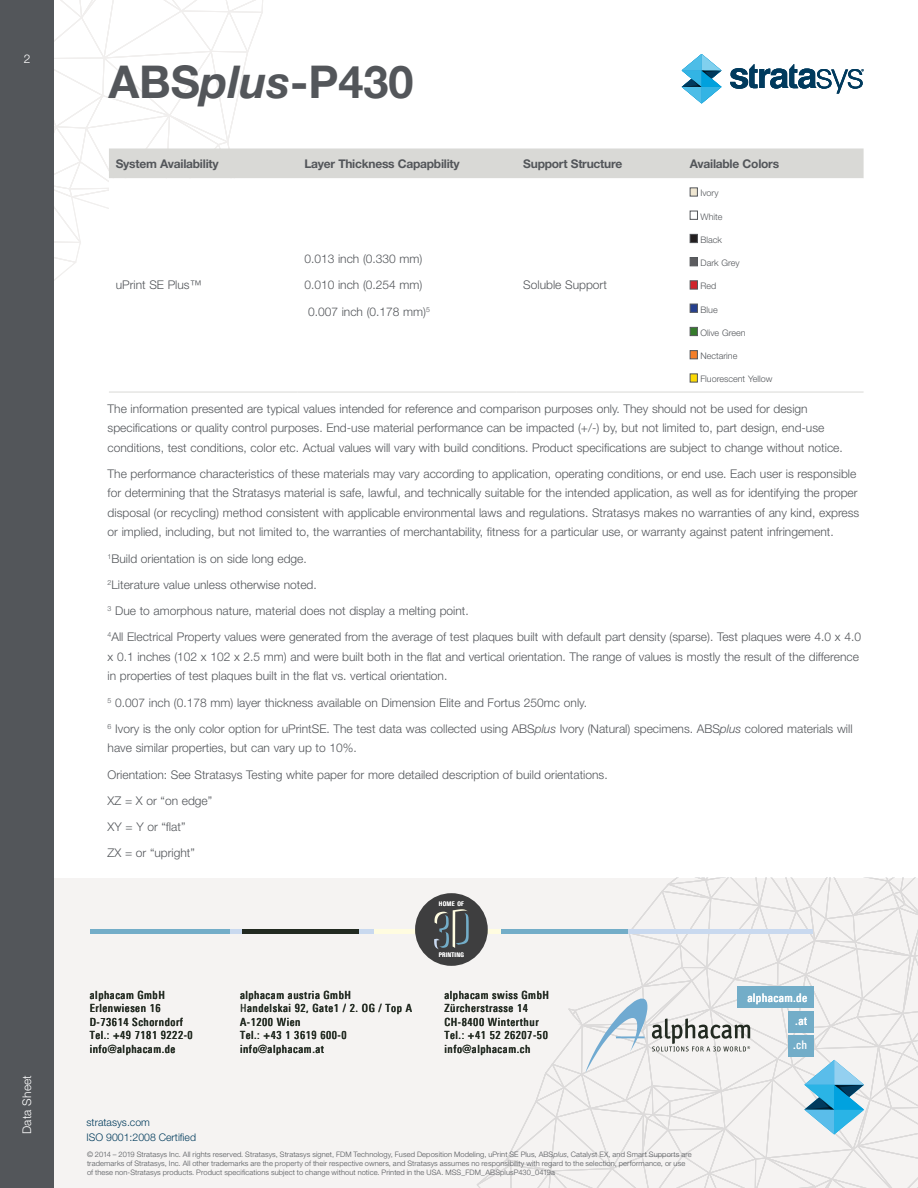
<style>
.page{position:relative;width:918px;height:1188px;background:#fff}
.page>*{position:absolute;margin:0;border:0;box-sizing:border-box;transform-origin:0 0}
.Page_Title{font:700 45px "Helvetica Neue";color:#53565a}
.Para{font:300 12px/19.5px "Helvetica Neue LT Std";color:#53565a}
.TBL_-_Body{font:300 12px "Helvetica Neue LT Std";color:#53565a}
.TBL_-_Header{font:700 12px "Helvetica Neue LT Std";letter-spacing:-.02em;color:#53565a}
.t1{font:500 12px/23px "Linotype Univers 520 Cn";letter-spacing:.025em;color:#fff;text-align:right}
.t2{font:300 12px "Helvetica Neue LT Std";letter-spacing:.015em;color:#fff}
.t3{font:500 11.25px/13.5px "Linotype Univers 520 Cn";letter-spacing:.05em;color:#222a21}
.t4{font:300 10.5px/15px "Helvetica Neue LT Std";color:#003b5c}
.Para-2{font:300 9px "Helvetica Neue LT Std";color:#53565a}
.t5{font:300 7.5px/9px "Helvetica Neue LT Std";letter-spacing:.015em;color:#53565a}
.t6{font:500 6.15px "Linotype Univers 520 Cn";letter-spacing:.025em;color:#fff}
.s1{font-style:italic}
</style>
<div class="page">
<div style="left:54px;top:878px;width:864px;height:310px;background:#f5f3f2"></div>
<div style="left:0;top:0;width:54px;height:1188px;background:#53565a"></div>
<svg style="left:54px;top:0;width:810px;height:281px"></svg>
<svg style="left:109px;top:178px;width:755px;height:214px"></svg>
<hr style="left:516px;top:392px;width:167px;height:1px;background:#d9d9d6">
<hr style="left:683px;top:392px;width:181px;height:1px;background:#d9d9d6">
<hr style="left:109px;top:392px;width:189px;height:1px;background:#d9d9d6">
<hr style="left:298px;top:392px;width:218px;height:1px;background:#d9d9d6">
<div style="left:690px;top:188px;width:8px;height:8px;background:#f0e7d2;border:1px solid #53565a"></div>
<div style="left:690px;top:211px;width:8px;height:9px;background:#fff;border:1px solid #53565a"></div>
<div style="left:690px;top:234px;width:7px;height:9px;background:#231f20"></div>
<div style="left:690px;top:234px;width:8px;height:9px;border:1px solid #53565a"></div>
<div style="left:690px;top:257px;width:8px;height:9px;background:#5c5c5f"></div>
<div style="left:690px;top:280px;width:8px;height:9px;background:#d1232a;border:1px solid #53565a"></div>
<div style="left:690px;top:304px;width:8px;height:9px;background:#253f8e;border:1px solid #53565a"></div>
<div style="left:690px;top:327px;width:8px;height:9px;background:#357b2b;border:1px solid #53565a"></div>
<div style="left:690px;top:350px;width:8px;height:9px;background:#f47f2a;border:1px solid #53565a"></div>
<div style="left:690px;top:374px;width:8px;height:8px;background:#fcda04;border:1px solid #53565a"></div>
<svg style="left:477px;top:878px;width:441px;height:310px"></svg>
<hr style="left:99px;top:930px;width:714px;height:4px;background:#c9d9ef">
<hr style="left:90px;top:930px;width:139px;height:4px;background:#73adc8">
<hr style="left:242px;top:930px;width:117px;height:4px;background:#222a21">
<hr style="left:374px;top:930px;width:127px;height:4px;background:#fffce0">
<hr style="left:501px;top:930px;width:127px;height:4px;background:#73adc8">
<div style="left:737px;top:987px;width:77px;height:21px;background:#73adc8"></div>
<div style="left:788px;top:1011px;width:25px;height:21px;background:#73adc8"></div>
<div style="left:788px;top:1035px;width:25px;height:22px;background:#73adc8"></div>
<div style="left:415px;top:893px;width:73px;height:73px;background:#3e3e3f;border-radius:50%"></div>
<svg style="left:434px;top:909px;width:35px;height:41px"></svg>
<p class="t2" style="left:24px;top:51px;width:8px">2</p>
<p class="t2" style="left:20px;top:1134px;width:61px;rotate:-90deg">Data Sheet</p>
<p class="Page_Title" style="left:108px;top:47px;width:307px">ABS<span class="s1">plus</span>-P430</p>
<p class="TBL_-_Header" style="left:116px;top:157px;width:105px">System Availability</p>
<p class="TBL_-_Header" style="left:304px;top:157px;width:157px">Layer Thickness Capapbility</p>
<p class="TBL_-_Header" style="left:523px;top:157px;width:100px">Support Structure</p>
<p class="TBL_-_Header" style="left:690px;top:157px;width:91px">Available Colors</p>
<p class="TBL_-_Body" style="left:116px;top:278px;width:87px">uPrint SE Plus™</p>
<p class="TBL_-_Body" style="left:304px;top:252px;width:120px">0.013 inch (0.330 mm)</p>
<p class="TBL_-_Body" style="left:304px;top:278px;width:120px">0.010 inch (0.254 mm)</p>
<p class="TBL_-_Body" style="left:308px;top:304px;width:124px">0.007 inch (0.178 mm)<sup>5</sup></p>
<p class="TBL_-_Body" style="left:523px;top:278px;width:85px">Soluble Support</p>
<p class="Para-2" style="left:700px;top:188px;width:20px">Ivory</p>
<p class="Para-2" style="left:701px;top:211px;width:23px">White</p>
<p class="Para-2" style="left:700px;top:234px;width:23px">Black</p>
<p class="Para-2" style="left:701px;top:257px;width:41px">Dark Grey</p>
<p class="Para-2" style="left:701px;top:281px;width:17px">Red</p>
<p class="Para-2" style="left:701px;top:304px;width:19px">Blue</p>
<p class="Para-2" style="left:700px;top:327px;width:47px">Olive Green</p>
<p class="Para-2" style="left:700px;top:350px;width:39px">Nectarine</p>
<p class="Para-2" style="left:700px;top:374px;width:73px">Fluorescent Yellow</p>
<p class="Para" style="left:108px;top:398px;width:737px">The information presented are typical values intended for reference and comparison purposes only. They should not be used for design specifications or quality control purposes. End-use material performance can be impacted (+/-) by, but not limited to, part design, end-use conditions, test conditions, color etc. Actual values will vary with build conditions. Product specifications are subject to change without notice.</p>
<p class="Para" style="left:108px;top:464px;width:753px">The performance characteristics of these materials may vary according to application, operating conditions, or end use. Each user is responsible for determining that the Stratasys material is safe, lawful, and technically suitable for the intended application, as well as for identifying the proper disposal (or recycling) method consistent with applicable environmental laws and regulations. Stratasys makes no warranties of any kind, express or implied, including, but not limited to, the warranties of merchantability, fitness for a particular use, or warranty against patent infringement.</p>
<p class="Para" style="left:108px;top:548px;width:201px"><sup>1</sup>Build orientation is on side long edge.</p>
<p class="Para" style="left:108px;top:575px;width:211px"><sup>2</sup>Literature value unless otherwise noted.</p>
<p class="Para" style="left:108px;top:601px;width:363px"><sup>3</sup> Due to amorphous nature, material does not display a melting point.</p>
<p class="Para" style="left:108px;top:627px;width:755px"><sup>4</sup>All Electrical Property values were generated from the average of test plaques built with default part density (sparse). Test plaques were 4.0 x 4.0 x 0.1 inches (102 x 102 x 2.5 mm) and were built both in the flat and vertical orientation. The range of values is mostly the result of the difference in properties of test plaques built in the flat vs. vertical orientation.</p>
<p class="Para" style="left:108px;top:692px;width:481px"><sup>5</sup> 0.007 inch (0.178 mm) layer thickness available on Dimension Elite and Fortus 250mc only.</p>
<p class="Para" style="left:108px;top:719px;width:746px"><sup>6</sup> Ivory is the only color option for uPrintSE. The test data was collected using ABS<span class="s1">plus</span> Ivory (Natural) specimens. ABS<span class="s1">plus</span> colored materials will have similar properties, but can vary up to 10%.</p>
<p class="Para" style="left:108px;top:764px;width:502px">Orientation: See Stratasys Testing white paper for more detailed description of build orientations.</p>
<p class="Para" style="left:108px;top:791px;width:106px">XZ = X or “on edge”</p>
<p class="Para" style="left:108px;top:817px;width:79px">XY = Y or “flat”</p>
<p class="Para" style="left:108px;top:843px;width:89px">ZX = or “upright”</p>
<p class="t6" style="left:439px;top:900px;width:27px">HOME OF</p>
<p class="t6" style="left:439px;top:951px;width:27px">PRINTING</p>
<p class="t6" style="left:439px;top:951px;width:27px">PRINTING</p>
<p class="t3" style="left:90px;top:988px;width:77px">alphacam GmbH<br>Erlenwiesen 16</p>
<p class="t3" style="left:240px;top:988px;width:173px">alphacam austria GmbH<br>Handelskai 92, Gate1 / 2 . OG / Top A<br>A-1200 Wien<br>Tel.: +43 1 3619 600-0 info@alphacam.at</p>
<p class="t3" style="left:444px;top:988px;width:106px">alphacam swiss GmbH<br>Zürcherstrasse 14<br>CH-8400 Winterthur<br>Tel.: +41 52 26207-50 info@alphacam.ch</p>
<p class="t1" style="left:747px;top:986px;width:61px">alphacam.de .at</p>
<p class="t3" style="left:90px;top:1015px;width:105px">D-73614 Schorndorf<br>Tel.: +49 7181 9222-0 info@alphacam.de</p>
<p class="t1" style="left:793px;top:1033px;width:16px">.ch</p>
<p class="t4" style="left:87px;top:1115px;width:111px">stratasys.com<br>ISO 9001:2008 Certified</p>
<p class="t5" style="left:87px;top:1150px;width:606px">© 2014 – 2019 Stratasys Inc. All rights reserved. Stratasys, Stratasys signet, FDM Technology, Fused Deposition Modeling, uPrint SE Plus, ABS<span class="s1">plus</span>, Catalyst EX, and Smart Supports are trademarks of Stratasys, Inc. All other trademarks are the property of their respective owners, and Stratasys assumes no responsibility with regard to the selection, performance, or use of these non-Stratasys products. Product specifications subject to change without notice. Printed in the USA. MSS_FDM_ABSplusP430_0419a</p>
</div>
